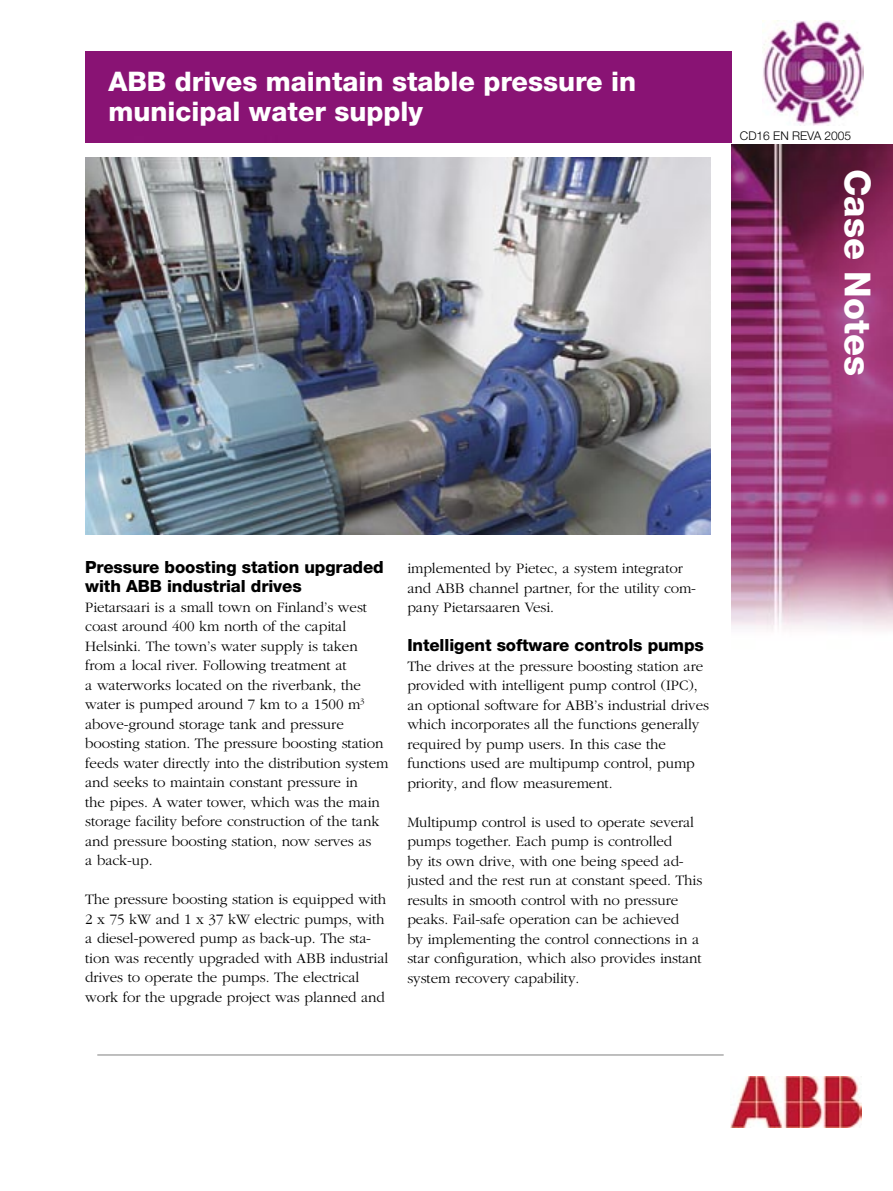
<style>
.page{position:relative;width:893px;height:1191px;background:#fff}
.page>*{position:absolute;margin:0;border:0;box-sizing:border-box;transform-origin:0 0}
.t1{font:800 36px "Helvetica Neue";color:#fff}
.Headline_01-_Helv_65_bold_18{font:800 27px/30px "Helvetica Neue";color:#fff}
.Headline_3_-_Helv_65_bold_11_2{font:800 16.8px/19.5px "Helvetica Neue";letter-spacing:-.005em;color:#000}
.Body_text_-_Garamond_10{font:300 15px/19.5px "Garamond";letter-spacing:-.005em;color:#000}
.t2{font:300 12px "Helvetica Neue";color:#000}
</style>
<div class="page">
<img style="left:731px;top:145px;width:162px;height:485px">
<div style="left:85px;top:51px;width:647px;height:91px;background:#891374"></div>
<img style="left:731px;top:1076px;width:130px;height:51px">
<img style="left:762px;top:20px;width:102px;height:106px">
<img style="left:85px;top:157px;width:625px;height:378px">
<hr style="left:97px;top:1054px;width:627px;height:1px;background:#aaa">
<p class="Headline_01-_Helv_65_bold_18" style="left:108px;top:66px;width:529px">ABB drives maintain stable pressure in municipal water supply</p>
<p class="t2" style="left:740px;top:128px;width:113px">CD16 EN REVA 2005</p>
<p class="t1" style="left:879px;top:169px;width:208px;rotate:90deg">Case Notes</p>
<p class="Headline_3_-_Helv_65_bold_11_2" style="left:85px;top:557px;width:300px">Pressure boosting station upgraded with ABB industrial drives</p>
<p class="Body_text_-_Garamond_10" style="left:85px;top:597px;width:283px">Pietarsaari is a small town on Finland’s west coast around 400 km north of the capital Helsinki. The town’s water supply is taken from a local river. Following treatment at</p>
<p class="Body_text_-_Garamond_10" style="left:85px;top:675px;width:305px">a waterworks located on the riverbank, the water is pumped around 7 km to a 1500 m<sup>3 </sup>above-ground storage tank and pressure boosting station. The pressure boosting station feeds water directly into the distribution system and seeks to maintain constant pressure in<br>the pipes. A water tower, which was the main storage facility before construction of the tank and pressure boosting station, now serves as</p>
<p class="Body_text_-_Garamond_10" style="left:85px;top:851px;width:69px">a back-up.</p>
<p class="Body_text_-_Garamond_10" style="left:85px;top:890px;width:305px">The pressure boosting station is equipped with 2 x 75 kW and 1 x 37 kW electric pumps, with a diesel-powered pump as back-up. The sta&shy;tion was recently upgraded with ABB industrial drives to operate the pumps. The electrical work for the upgrade project was planned and</p>
<p class="Body_text_-_Garamond_10" style="left:407px;top:559px;width:290px">implemented by Pietec, a system integrator and ABB channel partner, for the utility com&shy;pany Pietarsaaren Vesi.</p>
<p class="Headline_3_-_Helv_65_bold_11_2" style="left:407px;top:635px;width:298px">Intelligent software controls pumps</p>
<p class="Body_text_-_Garamond_10" style="left:407px;top:656px;width:303px">The drives at the pressure boosting station are provided with intelligent pump control (IPC), an optional software for ABB’s industrial drives which incorporates all the functions generally required by pump users. In this case the functions used are multipump control, pump priority, and flow measurement.</p>
<p class="Body_text_-_Garamond_10" style="left:407px;top:812px;width:296px">Multipump control is used to operate several pumps together. Each pump is controlled<br>by its own drive, with one being speed ad&shy;justed and the rest run at constant speed. This results in smooth control with no pressure peaks. Fail-safe operation can be achieved<br>by implementing the control connections in a star configuration, which also provides instant system recovery capability.</p>
</div>
